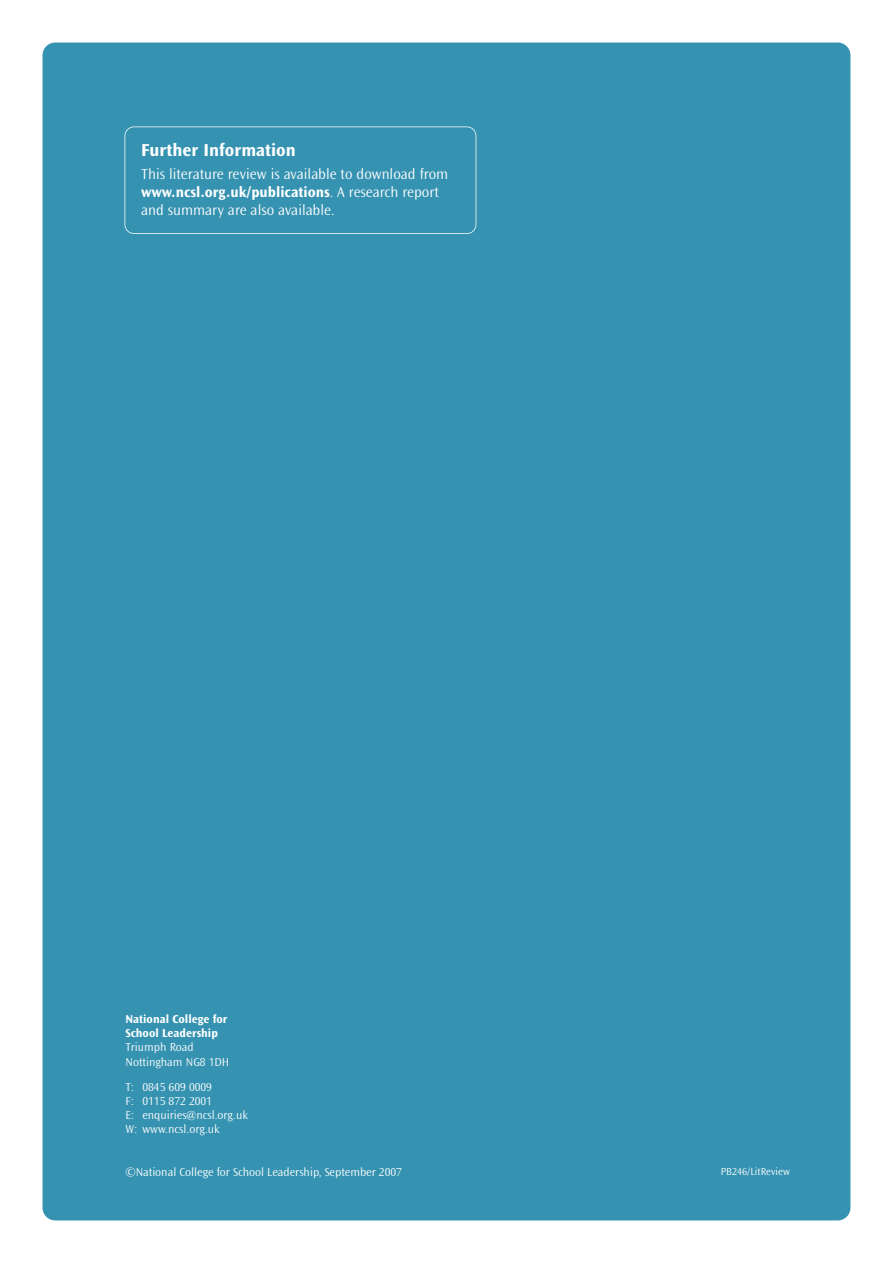
<style>
.page{position:relative;width:893px;height:1263px;background:#fff}
.page>*{position:absolute;margin:0;border:0;box-sizing:border-box;transform-origin:0 0}
.t1{font:700 18px "Ocean Sans";color:#fff}
.t2{font:300 15px/18px "Ocean Sans";color:#fff}
.t3{font:300 12px/14.2px "Ocean Sans";color:#fff}
.t4{font:700 12px/14.2px "Ocean Sans";color:#fff}
.t5{font:300 10.5px "Ocean Sans";color:#fff}
.s1{font-weight:700}
</style>
<div class="page">
<div style="left:43px;top:43px;width:807px;height:1177px;background:#3592b1;border-radius:13px"></div>
<div style="left:125px;top:126px;width:351px;height:108px;border:2px solid #fff;border-radius:9px"></div>
<h1 class="t1" style="left:141px;top:142px;width:156px">Further Information</h1>
<p class="t2" style="left:141px;top:166px;width:309px">This literature review is available to download from <span class="s1">www.ncsl.org.uk/publications</span>. A research report and summary are also available.</p>
<p class="t4" style="left:125px;top:1012px;width:104px">National College for<br>School Leadership</p>
<p class="t3" style="left:125px;top:1041px;width:105px">Triumph Road<br>Nottingham NG8 1DH</p>
<p class="t3" style="left:125px;top:1080px;width:124px">T: 0845 609 0009<br>F: 0115 872 2001<br>E: enquiries@ncsl.org.uk<br>W: www.ncsl.org.uk</p>
<p class="t3" style="left:125px;top:1166px;width:278px">©National College for School Leadership, September 2007</p>
<p class="t5" style="left:721px;top:1167px;width:71px">PB246/LitReview</p>
</div>
